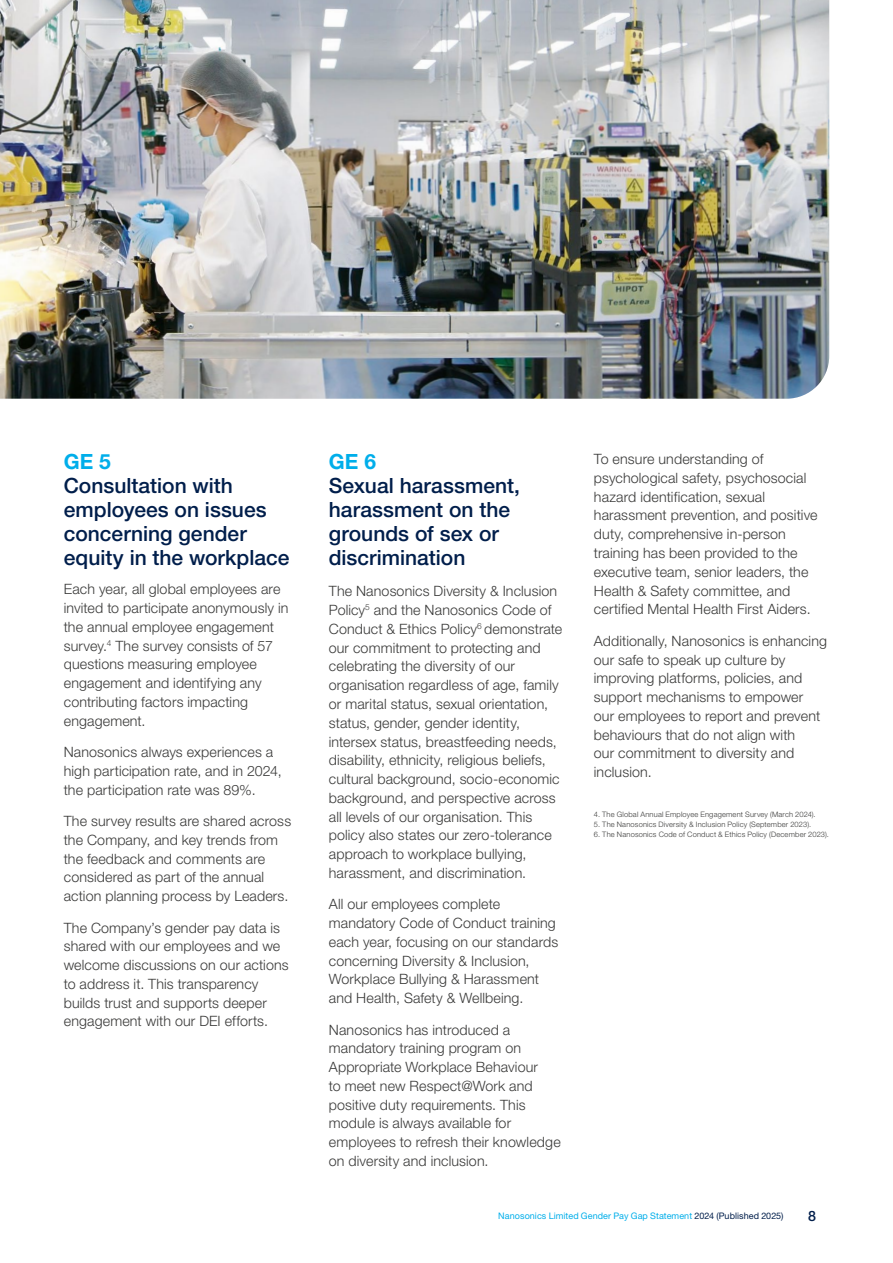
<style>
.page{position:relative;width:893px;height:1263px;background:#fff}
.page>*{position:absolute;margin:0;border:0;box-sizing:border-box;transform-origin:0 0}
.t1{font:500 21px/24px "Helvetica Neue LT Pro";color:#001e4b}
.t2{font:700 21px "Helvetica Neue LT Pro";color:#00aeea}
.t3{font:300 14.25px/18.8px "Helvetica Neue LT Pro";letter-spacing:.01em;color:#3a3a39}
.t4{font:500 14.25px "Helvetica Neue LT Pro";color:#001e4b}
.t5{font:9px "Helvetica Neue LT Pro";letter-spacing:.005em;color:#00aeea}
.t6{font:300 7.5px "Helvetica Neue LT Pro";letter-spacing:.025em;color:#3a3a39}
.s1{color:#001e4b}
</style>
<div class="page">
<img style="left:0;top:0;width:829px;height:399px">
<h1 class="t2" style="left:64px;top:448px;width:49px">GE 5</h1>
<h1 class="t1" style="left:64px;top:473px;width:227px">Consultation with employees on issues concerning gender equity in the workplace</h1>
<p class="t3" style="left:64px;top:580px;width:226px">Each year, all global employees are invited to participate anonymously in the annual employee engagement survey.<sup>4</sup> The survey consists of 57 questions measuring employee engagement and identifying any contributing factors impacting engagement.</p>
<p class="t3" style="left:64px;top:742px;width:219px">Nanosonics always experiences a high participation rate, and in 2024, the participation rate was 89%.</p>
<p class="t3" style="left:64px;top:811px;width:229px">The survey results are shared across the Company, and key trends from the feedback and comments are considered as part of the annual action planning process by Leaders.</p>
<p class="t3" style="left:64px;top:918px;width:226px">The Company’s gender pay data is shared with our employees and we welcome discussions on our actions to address it. This transparency builds trust and supports deeper engagement with our DEI efforts.</p>
<h1 class="t2" style="left:329px;top:448px;width:49px">GE 6</h1>
<h1 class="t1" style="left:329px;top:473px;width:193px">Sexual harassment, harassment on the grounds of sex or discrimination</h1>
<p class="t3" style="left:329px;top:582px;width:235px">The Nanosonics Diversity &amp; Inclusion Policy<sup>5</sup> and the Nanosonics Code of Conduct &amp; Ethics Policy<sup>6</sup> demonstrate our commitment to protecting and celebrating the diversity of our organisation regardless of age, family or marital status, sexual orientation, status, gender, gender identity, intersex status, breastfeeding needs, disability, ethnicity, religious beliefs, cultural background, socio-economic background, and perspective across all levels of our organisation. This policy also states our zero-tolerance approach to workplace bullying, harassment, and discrimination.</p>
<p class="t3" style="left:329px;top:894px;width:231px">All our employees complete mandatory Code of Conduct training each year, focusing on our standards concerning Diversity &amp; Inclusion, Workplace Bullying &amp; Harassment and Health, Safety &amp; Wellbeing.</p>
<p class="t3" style="left:329px;top:1020px;width:233px">Nanosonics has introduced a mandatory training program on<br>Appropriate Workplace Behaviour<br>to meet new Respect@Work and positive duty requirements. This module is always available for employees to refresh their knowledge on diversity and inclusion.</p>
<p class="t3" style="left:594px;top:449px;width:225px">To ensure understanding of psychological safety, psychosocial hazard identification, sexual harassment prevention, and positive duty, comprehensive in-person training has been provided to the executive team, senior leaders, the Health &amp; Safety committee, and certified Mental Health First Aiders.</p>
<p class="t3" style="left:594px;top:631px;width:235px">Additionally, Nanosonics is enhancing our safe to speak up culture by improving platforms, policies, and support mechanisms to empower our employees to report and prevent behaviours that do not align with<br>our commitment to diversity and inclusion.</p>
<p class="t6" style="left:594px;top:809px;width:223px">4. The Global Annual Employee Engagement Survey (March 2024).</p>
<p class="t6" style="left:594px;top:820px;width:219px">5. The Nanosonics Diversity &amp; Inclusion Policy (September 2023).</p>
<p class="t6" style="left:594px;top:830px;width:237px">6. The Nanosonics Code of Conduct &amp; Ethics Policy (December 2023).</p>
<p class="t5" style="left:498px;top:1211px;width:287px">Nanosonics Limited Gender Pay Gap Statement <span class="s1">2024 (Published 2025)</span></p>
<p class="t4" style="left:808px;top:1208px;width:9px">8</p>
</div>
